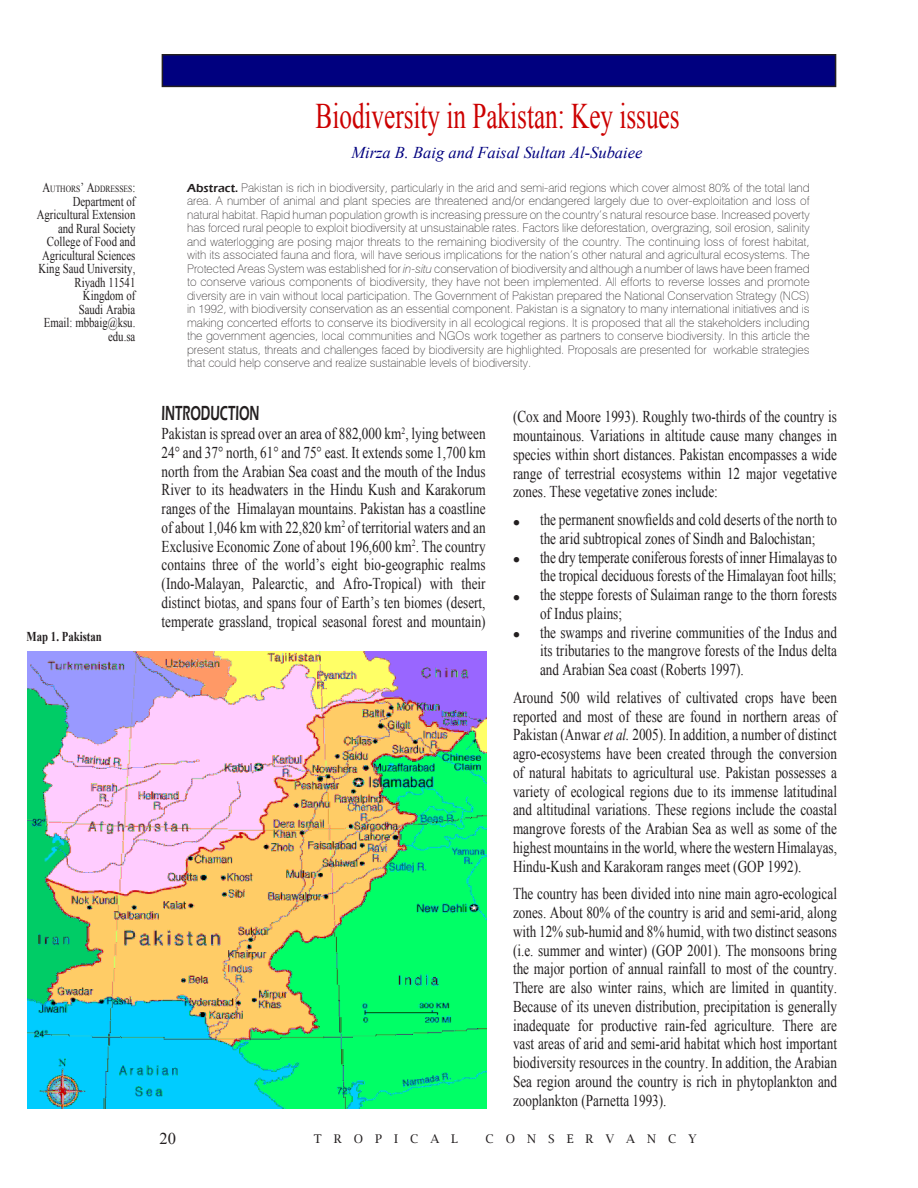
<style>
.page{position:relative;width:918px;height:1188px;background:#fff}
.page>*{position:absolute;margin:0;border:0;box-sizing:border-box;transform-origin:0 0}
.t1{font:36px "Times New Roman";color:#c00;scale:.7 1}
.t2{font:600 21px "Eras ITC";color:#231f20;scale:.6 1}
.Text_body{font:16.5px/18.8px "Times New Roman";color:#231f20;text-align:justify;scale:.8 1}
.Heading_2{font:italic 16.5px "Times New Roman";color:#00007f}
.Text_body-2{font:16.5px "Times New Roman";color:#231f20}
.Figcapl{font:13.5px/13.5px "Times New Roman";color:#231f20;text-align:right;scale:.8 1}
.Text_body-3{font:700 13.5px "Times New Roman";color:#231f20;scale:.8 1}
.Abstract{font:100 12px/13.5px "Swiss 721 BT";color:#231f20;text-align:justify}
.t3{font:12px "Lucida Bright";letter-spacing:1em;color:#231f20}
.Figcapl-2{font:9.45px "Times New Roman";color:#231f20;scale:.8 1}
.s1{font-size:13.5px}
.s2{font-family:"Eras ITC";font-weight:600}
.s3{font-style:italic}
</style>
<div class="page">
<div style="left:162px;top:55px;width:674px;height:31px;background:#00007f"></div>
<div style="left:162px;top:54px;width:674px;height:33px;border:2px solid #231f20"></div>
<img style="left:27px;top:651px;width:459px;height:457px">
<p class="Figcapl-2" style="left:42px;top:183px;width:118px"><span class="s1">A</span>UTHORS<span class="s1">’ A</span>DDRESSES<span class="s1">:</span></p>
<p class="Figcapl" style="left:37px;top:194px;width:125px">Department of<br>Agricultural Extension and Rural Society</p>
<p class="Figcapl" style="left:42px;top:235px;width:118px;text-align:center">College of Food and<br>Agricultural Sciences</p>
<p class="Figcapl" style="left:39px;top:262px;width:123px">King Saud University,<br>Riyadh 11541</p>
<p class="Figcapl" style="left:83px;top:289px;width:67px">Kingdom of</p>
<p class="Figcapl" style="left:79px;top:302px;width:72px">Saudi Arabia</p>
<p class="Figcapl" style="left:44px;top:316px;width:116px">Email: mbbaig@ksu. edu.sa</p>
<p class="Text_body-3" style="left:27px;top:628px;width:96px">Map 1. Pakistan</p>
<p class="t1" style="left:316px;top:91px;width:522px">Biodiversity in Pakistan: Key issues</p>
<p class="Heading_2" style="left:351px;top:141px;width:293px">Mirza B. Baig and Faisal Sultan Al-Subaiee</p>
<p class="Abstract" style="left:187px;top:181px;width:624px"><span class="s2">ABSTRACT.</span> Pakistan is rich in biodiversity, particularly in the arid and semi-arid regions which cover almost 80% of the total land area. A number of animal and plant species are threatened and/or endangered largely due to over-exploitation and loss of natural habitat. Rapid human population growth is increasing pressure on the country’s natural resource base. Increased poverty has forced rural people to exploit biodiversity at unsustainable rates. Factors like deforestation, overgrazing, soil erosion, salinity and waterlogging are posing major threats to the remaining biodiversity of the country. The continuing loss of forest habitat, with its associated fauna and flora, will have serious implications for the nation’s other natural and agricultural ecosystems. The Protected Areas System was established for <span class="s3">in-situ</span> conservation of biodiversity and although a number of laws have been framed to conserve various components of biodiversity, they have not been implemented. All efforts to reverse losses and promote diversity are in vain without local participation. The Government of Pakistan prepared the National Conservation Strategy (NCS) in 1992, with biodiversity conservation as an essential component. Pakistan is a signatory to many international initiatives and is making concerted efforts to conserve its biodiversity in all ecological regions. It is proposed that all the stakeholders including the government agencies, local communities and NGOs work together as partners to conserve biodiversity. In this article the present status, threats and challenges faced by biodiversity are highlighted. Proposals are presented for workable strategies that could help conserve and realize sustainable levels of biodiversity.</p>
<p class="t2" style="left:162px;top:401px;width:165px">INTRODUCTION</p>
<p class="Text_body" style="left:162px;top:424px;width:407px">Pakistan is spread over an area of 882,000 km<sup>2</sup>, lying between 24° and 37° north, 61° and 75° east. It extends some 1,700 km north from the Arabian Sea coast and the mouth of the Indus River to its headwaters in the Hindu Kush and Karakorum ranges of the Himalayan mountains. Pakistan has a coastline of about 1,046 km with 22,820 km<sup>2</sup> of territorial waters and an Exclusive Economic Zone of about 196,600 km<sup>2</sup>. The country contains three of the world’s eight bio-geographic realms (Indo-Malayan, Palearctic, and Afro-Tropical) with their distinct biotas, and spans four of Earth’s ten biomes (desert, temperate grassland, tropical seasonal forest and mountain)</p>
<p class="Text_body" style="left:513px;top:407px;width:407px">(Cox and Moore 1993). Roughly two-thirds of the country is mountainous. Variations in altitude cause many changes in species within short distances. Pakistan encompasses a wide range of terrestrial ecosystems within 12 major vegetative zones. These vegetative zones include:</p>
<p class="Text_body" style="left:513px;top:510px;width:406px;text-align:center">• the permanent snowfields and cold deserts of the north to the arid subtropical zones of Sindh and Balochistan;</p>
<p class="Text_body" style="left:513px;top:548px;width:407px;text-align:right">• the dry temperate coniferous forests of inner Himalayas to the tropical deciduous forests of the Himalayan foot hills;</p>
<p class="Text_body" style="left:540px;top:585px;width:373px;text-indent:-27px">• the steppe forests of Sulaiman range to the thorn forests of Indus plains;</p>
<p class="Text_body" style="left:540px;top:623px;width:373px;text-indent:-27px">• the swamps and riverine communities of the Indus and its tributaries to the mangrove forests of the Indus delta and Arabian Sea coast (Roberts 1997).</p>
<p class="Text_body" style="left:513px;top:688px;width:407px">Around 500 wild relatives of cultivated crops have been reported and most of these are found in northern areas of Pakistan (Anwar <span class="s3">et al.</span> 2005). In addition, a number of distinct agro-ecosystems have been created through the conversion of natural habitats to agricultural use. Pakistan possesses a variety of ecological regions due to its immense latitudinal and altitudinal variations. These regions include the coastal mangrove forests of the Arabian Sea as well as some of the highest mountains in the world, where the western Himalayas, Hindu-Kush and Karakoram ranges meet (GOP 1992).</p>
<p class="Text_body" style="left:513px;top:884px;width:407px">The country has been divided into nine main agro-ecological zones. About 80% of the country is arid and semi-arid, along with 12% sub-humid and 8% humid, with two distinct seasons (i.e. summer and winter) (GOP 2001). The monsoons bring the major portion of annual rainfall to most of the country.<br>There are also winter rains, which are limited in quantity.<br>Because of its uneven distribution, precipitation is generally inadequate for productive rain-fed agriculture. There are vast areas of arid and semi-arid habitat which host important biodiversity resources in the country. In addition, the Arabian Sea region around the country is rich in phytoplankton and zooplankton (Parnetta 1993).</p>
<p class="Text_body-2" style="left:159px;top:1127px;width:18px">20</p>
<p class="t3" style="left:314px;top:1132px;width:146px">TROPICAL</p>
<p class="t3" style="left:486px;top:1132px;width:212px">CONSERVANCY</p>
</div>
